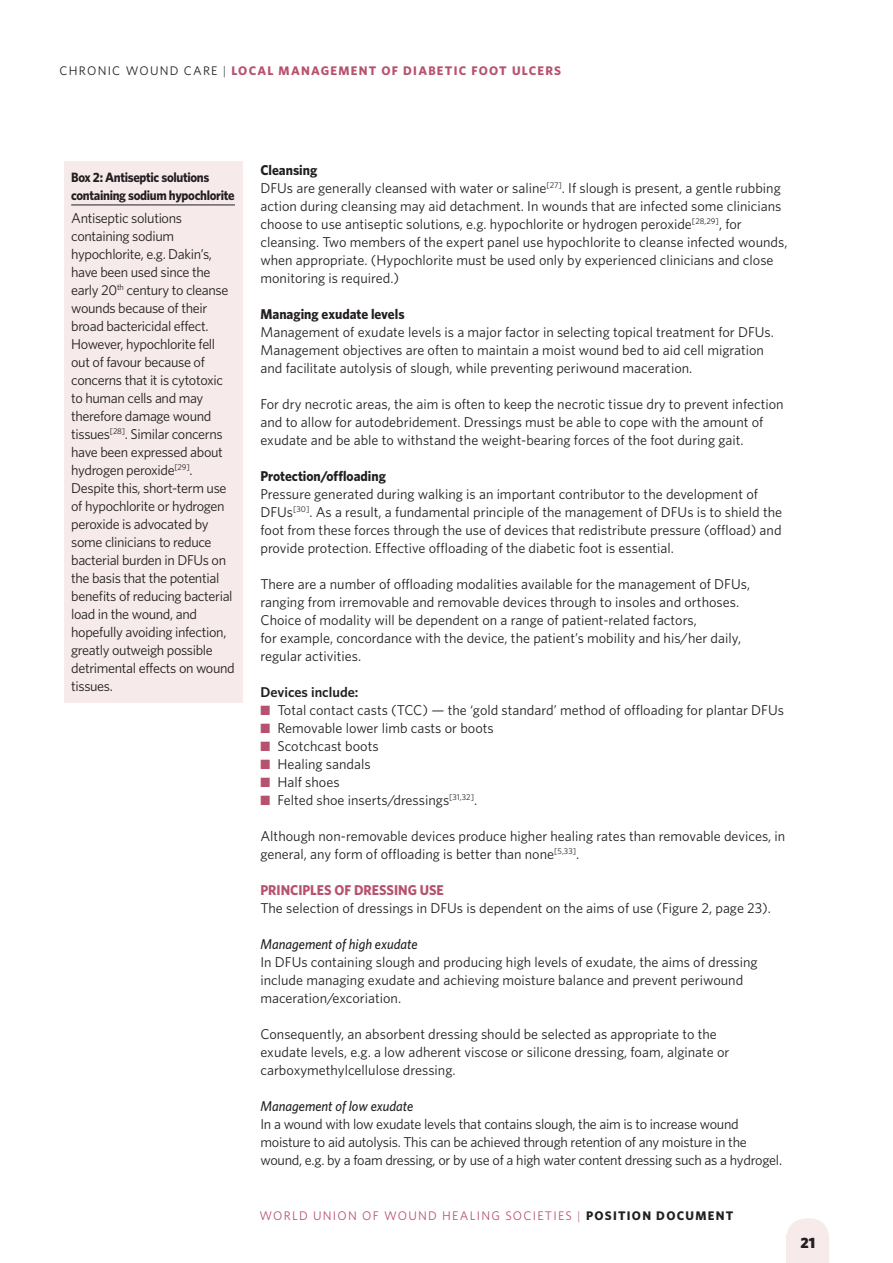
<style>
.page{position:relative;width:893px;height:1263px;background:#fff}
.page>*{position:absolute;margin:0;border:0;box-sizing:border-box;transform-origin:0 0}
.t1{font:900 15px "Whitney";color:#231f20}
.t2{font:14.25px/18px "Whitney";color:#231f20}
.t3{font:14.25px/18px "Whitney";letter-spacing:-.025em;color:#231f20}
.t4{font:14.25px/18px "Whitney";letter-spacing:-.02em;color:#231f20}
.t5{font:italic 500 14.25px "Whitney";color:#231f20;scale:.95 1}
.t6{font:700 14.25px "Whitney";color:#231f20;scale:.95 1}
.t7{font:700 14.25px "Whitney";color:#b7526e;scale:.95 1}
.t8{font:600 14.25px "Whitney";color:#231f20}
.t9{font:700 13.5px/18px "Whitney";letter-spacing:-.025em;color:#231f20;scale:.95 1}
.t10{font:700 12.45px "Whitney";letter-spacing:.1em;color:#b7526e}
.t11{font:12.45px "Whitney";letter-spacing:.1em;color:#b7526e}
.s1{font-weight:400;color:#231f20}
.s2{font-weight:300;color:#231f20}
.s3{font-weight:700}
.s4{color:#b7526e}
.s5{font-weight:300}
.s6{font-weight:700;color:#231f20}
</style>
<div class="page">
<svg style="left:787px;top:1218px;width:42px;height:16px"></svg>
<div style="left:786px;top:1234px;width:43px;height:29px;background:#f6eaeb"></div>
<div style="left:64px;top:162px;width:178px;height:541px;background:#f6eaeb"></div>
<hr style="left:71px;top:205px;width:164px;height:1px;background:#231f20">
<p class="t10" style="left:60px;top:63px;width:503px"><span class="s1">CHRONIC WOUND CARE</span> <span class="s2">|</span> LOCAL MANAGEMENT OF DIABETIC FOOT ULCERS</p>
<p class="t9" style="left:71px;top:168px;width:173px">Box 2: Antiseptic solutions containing sodium hypochlorite</p>
<p class="t3" style="left:71px;top:208px;width:165px">Antiseptic solutions containing sodium hypochlorite, e.g. Dakin’s, have been used since the early 20<sup>th</sup> century to cleanse wounds because of their broad bactericidal effect.<br>However, hypochlorite fell out of favour because of concerns that it is cytotoxic to human cells and may therefore damage wound tissues<sup>[28]</sup>. Similar concerns have been expressed about hydrogen peroxide<sup>[29]</sup>.<br>Despite this, short-term use of hypochlorite or hydrogen peroxide is advocated by some clinicians to reduce bacterial burden in DFUs on the basis that the potential benefits of reducing bacterial load in the wound, and hopefully avoiding infection, greatly outweigh possible detrimental effects on wound tissues.</p>
<p class="t2" style="left:260px;top:161px;width:529px"><span class="s3">Cleansing<br></span>DFUs are generally cleansed with water or saline<sup>[27]</sup>. If slough is present, a gentle rubbing action during cleansing may aid detachment. In wounds that are infected some clinicians choose to use antiseptic solutions, e.g. hypochlorite or hydrogen peroxide<sup>[28,29]</sup>, for cleansing. Two members of the expert panel use hypochlorite to cleanse infected wounds, when appropriate. (Hypochlorite must be used only by experienced clinicians and close monitoring is required.)</p>
<p class="t6" style="left:260px;top:306px;width:153px">Managing exudate levels</p>
<p class="t2" style="left:260px;top:323px;width:515px">Management of exudate levels is a major factor in selecting topical treatment for DFUs.<br>Management objectives are often to maintain a moist wound bed to aid cell migration and facilitate autolysis of slough, while preventing periwound maceration.</p>
<p class="t2" style="left:260px;top:395px;width:525px">For dry necrotic areas, the aim is often to keep the necrotic tissue dry to prevent infection and to allow for autodebridement. Dressings must be able to cope with the amount of exudate and be able to withstand the weight-bearing forces of the foot during gait.</p>
<p class="t6" style="left:260px;top:468px;width:134px">Protection/offloading</p>
<p class="t2" style="left:260px;top:485px;width:523px">Pressure generated during walking is an important contributor to the development of DFUs<sup>[30]</sup>. As a result, a fundamental principle of the management of DFUs is to shield the foot from these forces through the use of devices that redistribute pressure (offload) and provide protection. Effective offloading of the diabetic foot is essential.</p>
<p class="t2" style="left:260px;top:575px;width:491px">There are a number of offloading modalities available for the management of DFUs, ranging from irremovable and removable devices through to insoles and orthoses.<br>Choice of modality will be dependent on a range of patient-related factors,<br>for example, concordance with the device, the patient’s mobility and his/her daily, regular activities.</p>
<p class="t8" style="left:260px;top:683px;width:100px">Devices include:</p>
<p class="t2" style="left:260px;top:701px;width:525px"><span class="s4">■</span> Total contact casts (TCC) — the ‘gold standard’ method of offloading for plantar DFUs</p>
<p class="t2" style="left:260px;top:719px;width:235px"><span class="s4">■</span> Removable lower limb casts or boots</p>
<p class="t2" style="left:260px;top:737px;width:120px"><span class="s4">■</span> Scotchcast boots</p>
<p class="t2" style="left:260px;top:755px;width:112px"><span class="s4">■</span> Healing sandals</p>
<p class="t2" style="left:260px;top:773px;width:81px"><span class="s4">■</span> Half shoes</p>
<p class="t2" style="left:260px;top:791px;width:218px"><span class="s4">■</span> Felted shoe inserts/dressings<sup>[31,32]</sup>.</p>
<p class="t2" style="left:260px;top:827px;width:526px">Although non-removable devices produce higher healing rates than removable devices, in general, any form of offloading is better than none<sup>[5,33]</sup>.</p>
<p class="t7" style="left:260px;top:882px;width:194px">PRINCIPLES OF DRESSING USE</p>
<p class="t2" style="left:260px;top:899px;width:512px">The selection of dressings in DFUs is dependent on the aims of use (Figure 2, page 23).</p>
<p class="t5" style="left:260px;top:936px;width:167px">Management of high exudate</p>
<p class="t2" style="left:260px;top:953px;width:499px">In DFUs containing slough and producing high levels of exudate, the aims of dressing include managing exudate and achieving moisture balance and prevent periwound maceration/excoriation.</p>
<p class="t2" style="left:260px;top:1025px;width:471px">Consequently, an absorbent dressing should be selected as appropriate to the exudate levels, e.g. a low adherent viscose or silicone dressing, foam, alginate or carboxymethylcellulose dressing.</p>
<p class="t5" style="left:260px;top:1098px;width:162px">Management of low exudate</p>
<p class="t4" style="left:260px;top:1115px;width:523px">In a wound with low exudate levels that contains slough, the aim is to increase wound moisture to aid autolysis. This can be achieved through retention of any moisture in the wound, e.g. by a foam dressing, or by use of a high water content dressing such as a hydrogel.</p>
<p class="t11" style="left:259px;top:1208px;width:475px">WORLD UNION OF WOUND HEALING SOCIETIES <span class="s5">|</span> <span class="s6">POSITION DOCUMENT</span></p>
<p class="t1" style="left:800px;top:1234px;width:16px">21</p>
</div>
